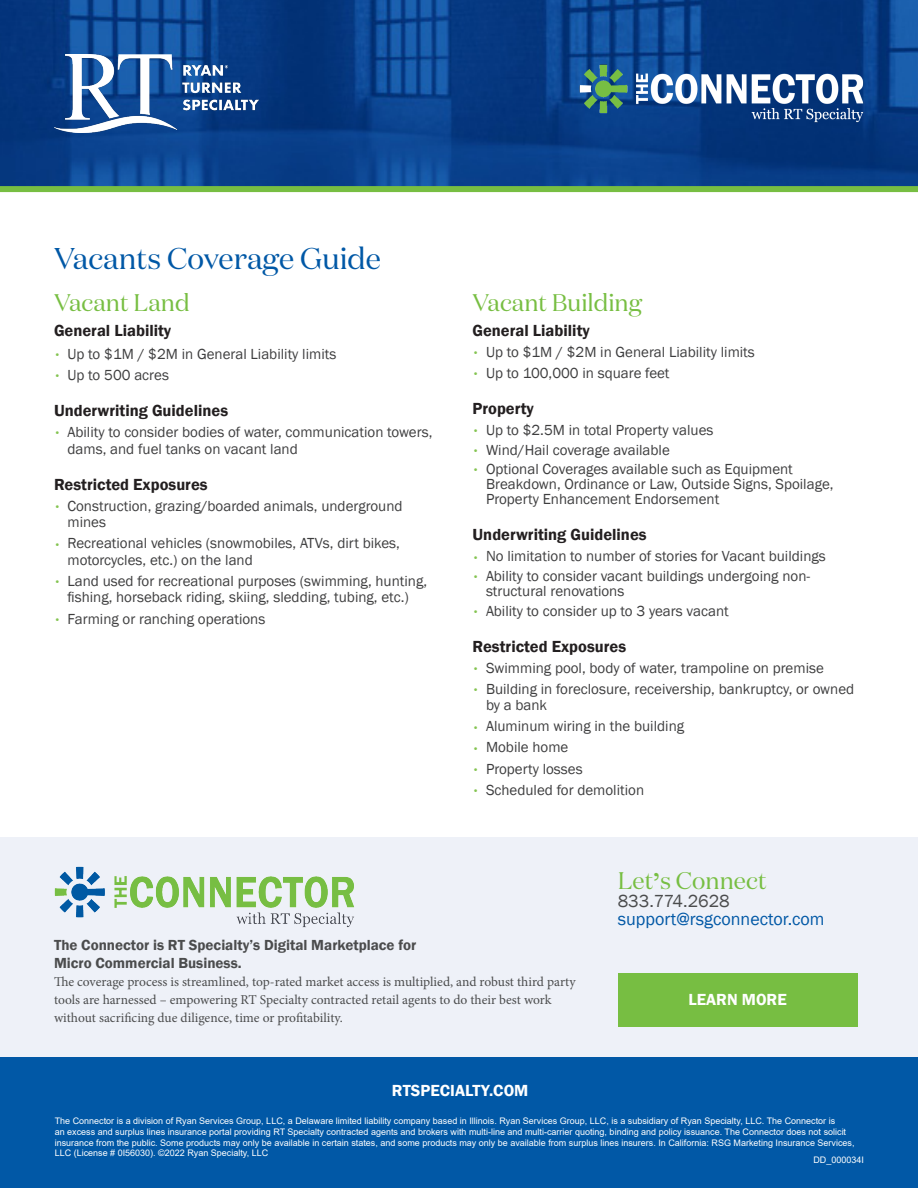
<style>
.page{position:relative;width:918px;height:1188px;background:#fff}
.page>*{position:absolute;margin:0;border:0;box-sizing:border-box;transform-origin:0 0}
.t1{font:30px "Domaine Display Test";color:#0158a6}
.t2{font:24px "Domaine Display Test";color:#77be42}
.t3{font:18px "Franklin Gothic";color:#0158a6}
.t4{font:18px "Franklin Gothic";color:#4b4c4d}
.Bullet{font:600 16.5px "Franklin Gothic";color:#231f20}
.Bullet_2{font:600 16.5px "Franklin Gothic";color:#231f20}
.Bold_Header{font:600 16.5px "Franklin Gothic";color:#fff}
.Bold_Header-2{font:600 16.5px "Franklin Gothic";color:#231f20}
.t5{font:15px/16.5px "Franklin Gothic";color:#3e3e3f}
.Bold_Header-3{font:600 15px/18px "Franklin Gothic";color:#4b4c4d}
.t6{font:13.5px/18px "Minion Pro";color:#4b4c4d}
.Disclaimer{font:9px/10.8px "Arial";color:#fff}
.s1{font-size:9.75px;color:#84c451}
.s2{font-family:"Baskerville";font-weight:600}
</style>
<div class="page">
<img style="left:0;top:0;width:918px;height:186px">
<div style="left:0;top:1057px;width:918px;height:131px;background:#0158a6"></div>
<div style="left:0;top:837px;width:918px;height:220px;background:#eef1f8"></div>
<img style="left:55px;top:866px;width:299px;height:61px">
<div style="left:618px;top:973px;width:240px;height:53px;background:#77be42"></div>
<img style="left:54px;top:54px;width:205px;height:78px">
<img style="left:580px;top:64px;width:284px;height:58px">
<div style="left:0;top:186px;width:918px;height:6px;background:#77be42"></div>
<p class="t1" style="left:54px;top:240px;width:328px">Vacants Coverage Guide</p>
<p class="t2" style="left:54px;top:288px;width:137px">Vacant Land</p>
<p class="Bullet" style="left:54px;top:320px;width:119px">General Liability</p>
<p class="t5" style="left:54px;top:346px;width:284px"><span class="s1">•</span> Up to $1M / $2M in General Liability limits</p>
<p class="t5" style="left:54px;top:367px;width:116px"><span class="s1">•</span> Up to 500 acres</p>
<p class="Bullet_2" style="left:54px;top:400px;width:176px">Underwriting Guidelines</p>
<p class="t5" style="left:68px;top:424px;width:367px;text-indent:-14px"><span class="s1">•</span> Ability to consider bodies of water, communication towers, dams, and fuel tanks on vacant land</p>
<p class="Bullet_2" style="left:54px;top:474px;width:155px">Restricted Exposures</p>
<p class="t5" style="left:68px;top:498px;width:337px;text-indent:-14px"><span class="s1">•</span> Construction, grazing/boarded animals, underground mines</p>
<p class="t5" style="left:68px;top:535px;width:334px;text-indent:-14px"><span class="s1">•</span> Recreational vehicles (snowmobiles, ATVs, dirt bikes, motorcycles, etc.) on the land</p>
<p class="t5" style="left:54px;top:573px;width:375px;text-align:center"><span class="s1">•</span> Land used for recreational purposes (swimming, hunting, fishing, horseback riding, skiing, sledding, tubing, etc.)</p>
<p class="t5" style="left:54px;top:611px;width:213px"><span class="s1">•</span> Farming or ranching operations</p>
<p class="t2" style="left:472px;top:288px;width:171px">Vacant Building</p>
<p class="Bold_Header-2" style="left:472px;top:320px;width:119px">General Liability</p>
<p class="t5" style="left:472px;top:344px;width:284px"><span class="s1">•</span> Up to $1M / $2M in General Liability limits</p>
<p class="t5" style="left:472px;top:365px;width:199px"><span class="s1">•</span> Up to 100,000 in square feet</p>
<p class="Bullet" style="left:472px;top:398px;width:63px">Property</p>
<p class="t5" style="left:472px;top:422px;width:242px"><span class="s1">•</span> Up to $2.5M in total Property values</p>
<p class="t5" style="left:472px;top:442px;width:199px"><span class="s1">•</span> Wind/Hail coverage available</p>
<p class="t5" style="left:486px;top:462px;width:349px;line-height:15px;text-indent:-14px"><span class="s1">•</span> Optional Coverages available such as Equipment<br>Breakdown, Ordinance or Law, Outside Signs, Spoilage,<br>Property Enhancement Endorsement</p>
<p class="Bullet" style="left:472px;top:525px;width:176px">Underwriting Guidelines</p>
<p class="t5" style="left:472px;top:548px;width:355px"><span class="s1">•</span> No limitation to number of stories for Vacant buildings</p>
<p class="t5" style="left:486px;top:569px;width:326px;line-height:15px;text-indent:-14px"><span class="s1">•</span> Ability to consider vacant buildings undergoing non&shy;structural renovations</p>
<p class="t5" style="left:472px;top:603px;width:258px"><span class="s1">•</span> Ability to consider up to 3 years vacant</p>
<p class="Bullet" style="left:472px;top:636px;width:155px">Restricted Exposures</p>
<p class="t5" style="left:472px;top:660px;width:353px"><span class="s1">•</span> Swimming pool, body of water, trampoline on premise</p>
<p class="t5" style="left:486px;top:681px;width:370px;text-indent:-14px"><span class="s1">•</span> Building in foreclosure, receivership, bankruptcy, or owned by a bank</p>
<p class="t5" style="left:472px;top:718px;width:213px"><span class="s1">•</span> Aluminum wiring in the building</p>
<p class="t5" style="left:472px;top:740px;width:97px"><span class="s1">•</span> Mobile home</p>
<p class="t5" style="left:472px;top:761px;width:112px"><span class="s1">•</span> Property losses</p>
<p class="t5" style="left:472px;top:782px;width:173px"><span class="s1">•</span> Scheduled for demolition</p>
<p class="t2" style="left:618px;top:866px;width:151px">Let<span class="s2">’</span>s Connect</p>
<p class="t4" style="left:618px;top:890px;width:114px">833.774.2628</p>
<p class="t3" style="left:618px;top:908px;width:208px">support@rsgconnector.com</p>
<p class="Bold_Header-3" style="left:54px;top:936px;width:364px">The Connector is RT Specialty’s Digital Marketplace for<br>Micro Commercial Business.</p>
<p class="t6" style="left:54px;top:973px;width:523px">The coverage process is streamlined, top-rated market access is multiplied, and robust third party tools are harnessed – empowering RT Specialty contracted retail agents to do their best work without sacrificing due diligence, time or profitability.</p>
<p class="Bold_Header" style="left:392px;top:1080px;width:138px">RTSPECIALTY.COM</p>
<p class="Bold_Header" style="left:688px;top:990px;width:100px">LEARN MORE</p>
<p class="Disclaimer" style="left:55px;top:1115px;width:801px">The Connector is a division of Ryan Services Group, LLC, a Delaware limited liability company based in Illinois. Ryan Services Group, LLC, is a subsidiary of Ryan Specialty, LLC. The Connector is<br>an excess and surplus lines insurance portal providing RT Specialty contracted agents and brokers with multi-line and multi-carrier quoting, binding and policy issuance. The Connector does not solicit insurance from the public. Some products may only be available in certain states, and some products may only be available from surplus lines insurers. In California: RSG Marketing Insurance Services, LLC (License # 0I56030). ©2022 Ryan Specialty, LLC</p>
<p class="Disclaimer" style="left:813px;top:1154px;width:52px">DD_000034I</p>
</div>
